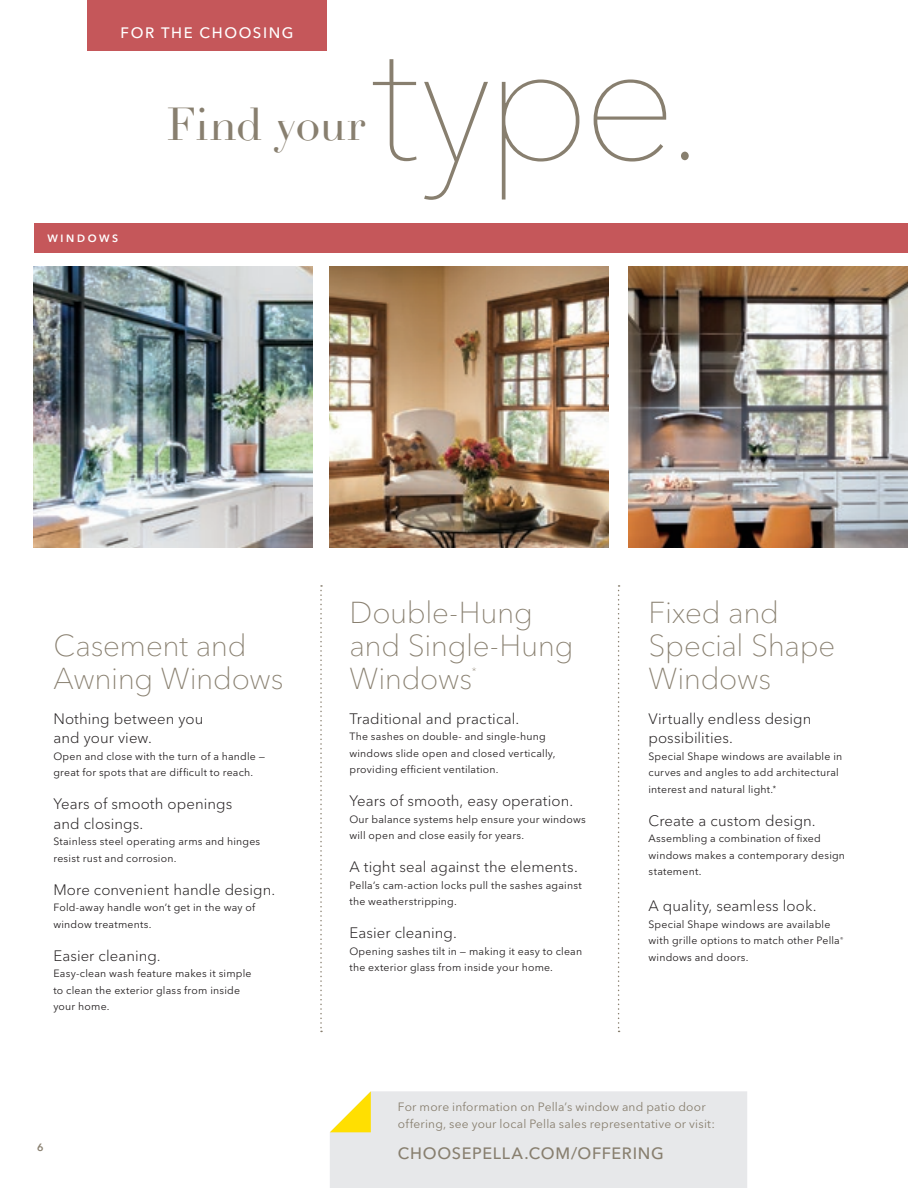
<style>
.page{position:relative;width:918px;height:1188px;background:#fff}
.page>*{position:absolute;margin:0;border:0;box-sizing:border-box;transform-origin:0 0}
.t1{font:200 168px "Avenir Next LT Pro";color:#887f6f}
.t2{font:45.15px "Didot";letter-spacing:-.025em;color:#887f6f}
.t3{font:100 30px/33px "Avenir Next LT Pro";letter-spacing:-.01em;color:#887f6f}
.t4{font:500 16.35px "Avenir Next LT Pro";letter-spacing:.045em;color:#887f6f}
.t5{font:300 15px/19.5px "Avenir Next LT Pro";letter-spacing:.005em;color:#231f20}
.t6{font:500 15px "Avenir Next LT Pro";letter-spacing:.11em;color:#fff}
.t7{font:12px/16.5px "Avenir Next LT Pro";letter-spacing:.015em;color:#887f6f}
.t8{font:100 10.8px "Avenir Next LT Pro";color:#887f6f}
.t9{font:10.5px/16.5px "Avenir Next LT Pro";letter-spacing:.02em;color:#231f20}
.t10{font:600 10.5px "Avenir Next LT Pro";letter-spacing:.255em;color:#fff}
.t11{font:600 10.5px "Avenir Next LT Pro";color:#887f6f}
</style>
<div class="page">
<img style="left:629px;top:266px;width:278px;height:282px">
<img style="left:330px;top:266px;width:278px;height:282px">
<div style="left:34px;top:224px;width:873px;height:29px;background:#c5575a"></div>
<svg style="left:320px;top:585px;width:2px;height:447px"></svg>
<svg style="left:618px;top:585px;width:2px;height:447px"></svg>
<div style="left:330px;top:1091px;width:417px;height:97px;background:#e7e8ea"></div>
<img style="left:34px;top:266px;width:278px;height:282px">
<div style="left:88px;top:0;width:239px;height:50px;background:#c5575a"></div>
<h3 class="t6" style="left:121px;top:24px;width:175px">FOR THE CHOOSING</h3>
<p class="t10" style="left:47px;top:232px;width:72px">WINDOWS</p>
<h1 class="t1" style="left:370px;top:0;width:337px">type.</h1>
<h2 class="t2" style="left:167px;top:97px;width:200px">Find your</h2>
<h3 class="t3" style="left:53px;top:629px;width:232px">Casement and<br>Awning Windows</h3>
<h3 class="t5" style="left:53px;top:709px;width:152px">Nothing between you and your view.</h3>
<p class="t9" style="left:53px;top:748px;width:213px">Open and close with the turn of a handle — great for spots that are difficult to reach.</p>
<h3 class="t5" style="left:53px;top:794px;width:180px">Years of smooth openings and closings.</h3>
<p class="t9" style="left:53px;top:833px;width:208px">Stainless steel operating arms and hinges resist rust and corrosion.</p>
<h3 class="t5" style="left:53px;top:880px;width:223px">More convenient handle design.</h3>
<p class="t9" style="left:53px;top:899px;width:203px">Fold-away handle won’t get in the way of window treatments.</p>
<h3 class="t5" style="left:53px;top:946px;width:109px">Easier cleaning.</h3>
<p class="t9" style="left:53px;top:965px;width:200px">Easy-clean wash feature makes it simple to clean the exterior glass from inside your home.</p>
<p class="t11" style="left:37px;top:1141px;width:8px">6</p>
<h3 class="t3" style="left:349px;top:596px;width:226px">Double-Hung and Single-Hung<br>Windows</h3>
<p class="t8" style="left:472px;top:665px;width:6px">*</p>
<h3 class="t5" style="left:349px;top:709px;width:171px">Traditional and practical.</h3>
<p class="t9" style="left:349px;top:728px;width:208px">The sashes on double- and single-hung windows slide open and closed vertically, providing efficient ventilation.</p>
<h3 class="t5" style="left:349px;top:791px;width:225px">Years of smooth, easy operation.</h3>
<p class="t9" style="left:349px;top:811px;width:238px">Our balance systems help ensure your windows will open and close easily for years.</p>
<h3 class="t5" style="left:349px;top:857px;width:230px">A tight seal against the elements.</h3>
<p class="t9" style="left:349px;top:877px;width:234px">Pella’s cam-action locks pull the sashes against the weatherstripping.</p>
<h3 class="t5" style="left:349px;top:923px;width:109px">Easier cleaning.</h3>
<p class="t9" style="left:349px;top:943px;width:234px">Opening sashes tilt in — making it easy to clean the exterior glass from inside your home.</p>
<h3 class="t3" style="left:649px;top:596px;width:188px">Fixed and<br>Special Shape<br>Windows</h3>
<h3 class="t5" style="left:648px;top:709px;width:164px">Virtually endless design possibilities.</h3>
<p class="t9" style="left:649px;top:748px;width:195px">Special Shape windows are available in curves and angles to add architectural interest and natural light.<sup>*</sup></p>
<h3 class="t5" style="left:648px;top:811px;width:169px">Create a custom design.</h3>
<p class="t9" style="left:648px;top:830px;width:198px">Assembling a combination of fixed windows makes a contemporary design statement.</p>
<h3 class="t5" style="left:648px;top:896px;width:170px">A quality, seamless look.</h3>
<p class="t9" style="left:648px;top:916px;width:197px">Special Shape windows are available with grille options to match other Pella<sup>® </sup>windows and doors.</p>
<p class="t7" style="left:398px;top:1099px;width:319px">For more information on Pella’s window and patio door offering, see your local Pella sales representative or visit:</p>
<h3 class="t4" style="left:398px;top:1143px;width:267px">CHOOSEPELLA.COM/OFFERING</h3>
</div>
